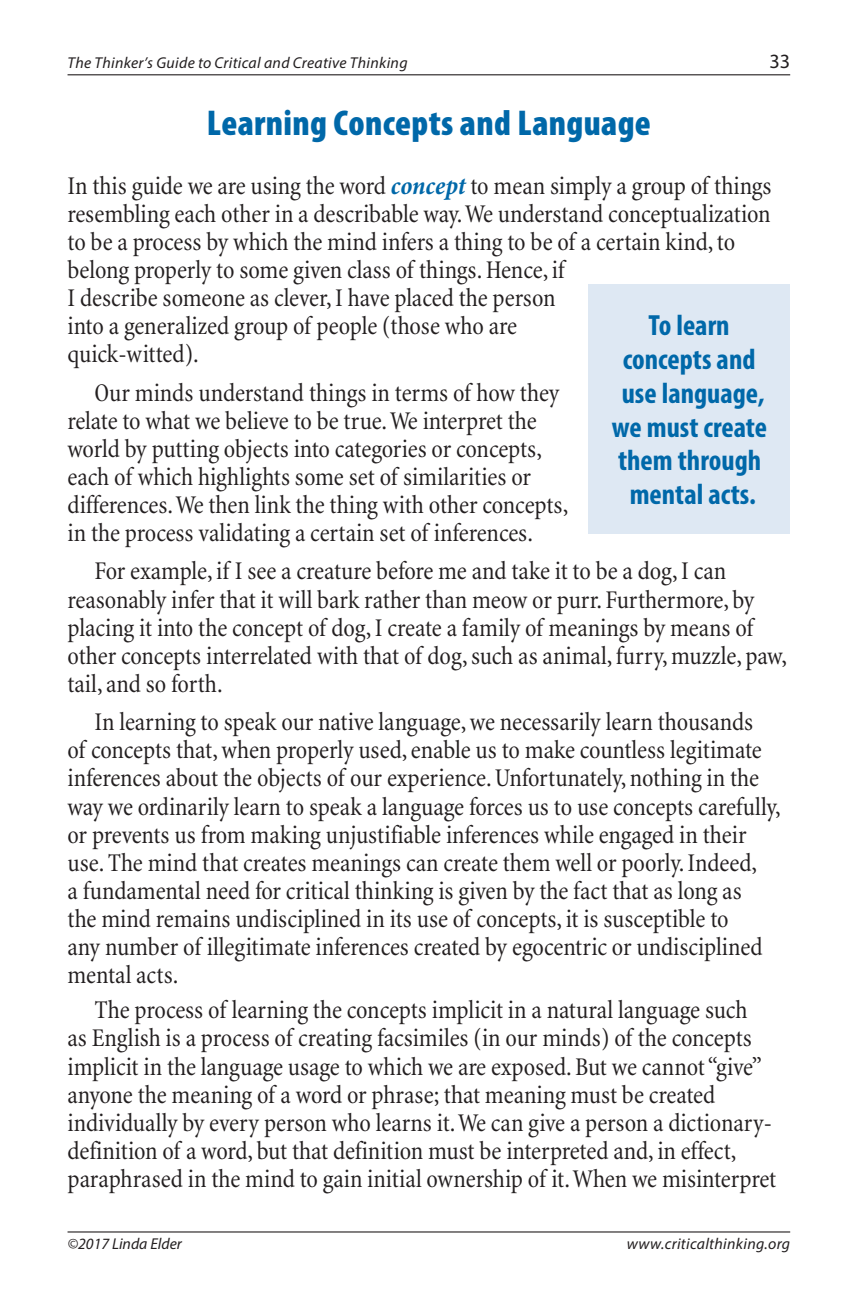
<style>
.page{position:relative;width:851px;height:1296px;background:#fff}
.page>*{position:absolute;margin:0;border:0;box-sizing:border-box;transform-origin:0 0}
.a__Section_title{font:900 condensed 36px "Myriad Pro";letter-spacing:.01em;color:#0068a9}
._2__pull_quote{font:700 condensed 29.25px/33.8px "Myriad Pro";color:#0068a9;text-align:center}
._1__Paragraph_text{font:condensed 25.88px/28.1px "Minion";letter-spacing:-.005em;color:#231f20}
._1a__1st_para{font:condensed 25.88px/28.1px "Minion";letter-spacing:-.005em;color:#231f20}
.t1{font:20.25px "Myriad Pro";color:#231f20}
.t2{font:italic 15.75px "Myriad Pro";letter-spacing:.02em;color:#231f20}
.t3{font:italic 15.75px "Myriad Pro";color:#231f20}
.s1{font-family:"Minion Pro";font-weight:700;font-style:italic;color:#0068a9}
</style>
<div class="page">
<hr style="left:68px;top:1231px;width:722px;height:2px;background:#231f20">
<hr style="left:68px;top:74px;width:722px;height:1px;background:#231f20">
<div style="left:588px;top:284px;width:202px;height:250px;background:#dee8f3"></div>
<p class="t2" style="left:68px;top:52px;width:341px">The Thinker’s Guide to Critical and Creative Thinking</p>
<p class="t1" style="left:769px;top:48px;width:22px">33</p>
<p class="a__Section_title" style="left:207px;top:100px;width:445px">Learning Concepts and Language</p>
<p class="_1a__1st_para" style="left:68px;top:172px;width:705px">In this guide we are using the word <span class="s1">concept</span> to mean simply a group of things resembling each other in a describable way. We understand conceptualization to be a process by which the mind infers a thing to be of a certain kind, to belong properly to some given class of things. Hence, if<br>I describe someone as clever, I have placed the person<br>into a generalized group of people (those who are<br>quick-witted).</p>
<p class="_1__Paragraph_text" style="left:68px;top:379px;width:502px;text-indent:27px">Our minds understand things in terms of how they relate to what we believe to be true. We interpret the world by putting objects into categories or concepts, each of which highlights some set of similarities or differences. We then link the thing with other concepts, in the process validating a certain set of inferences.</p>
<p class="_1__Paragraph_text" style="left:68px;top:558px;width:721px;text-indent:27px">For example, if I see a creature before me and take it to be a dog, I can reasonably infer that it will bark rather than meow or purr. Furthermore, by placing it into the concept of dog, I create a family of meanings by means of other concepts interrelated with that of dog, such as animal, furry, muzzle, paw, tail, and so forth.</p>
<p class="_1__Paragraph_text" style="left:68px;top:709px;width:715px;text-indent:27px">In learning to speak our native language, we necessarily learn thousands<br>of concepts that, when properly used, enable us to make countless legitimate inferences about the objects of our experience. Unfortunately, nothing in the way we ordinarily learn to speak a language forces us to use concepts carefully, or prevents us from making unjustifiable inferences while engaged in their use. The mind that creates meanings can create them well or poorly. Indeed,<br>a fundamental need for critical thinking is given by the fact that as long as<br>the mind remains undisciplined in its use of concepts, it is susceptible to<br>any number of illegitimate inferences created by egocentric or undisciplined mental acts.</p>
<p class="_1__Paragraph_text" style="left:68px;top:997px;width:710px;text-indent:27px">The process of learning the concepts implicit in a natural language such<br>as English is a process of creating facsimiles (in our minds) of the concepts implicit in the language usage to which we are exposed. But we cannot “give” anyone the meaning of a word or phrase; that meaning must be created individually by every person who learns it. We can give a person a dictionary&shy;definition of a word, but that definition must be interpreted and, in effect, paraphrased in the mind to gain initial ownership of it. When we misinterpret</p>
<p class="_2__pull_quote" style="left:611px;top:308px;width:157px">To learn concepts and use language, we must create them through mental acts.</p>
<p class="t3" style="left:68px;top:1234px;width:116px">©2017 Linda Elder</p>
<p class="t2" style="left:627px;top:1234px;width:165px">www.criticalthinking.org</p>
</div>
